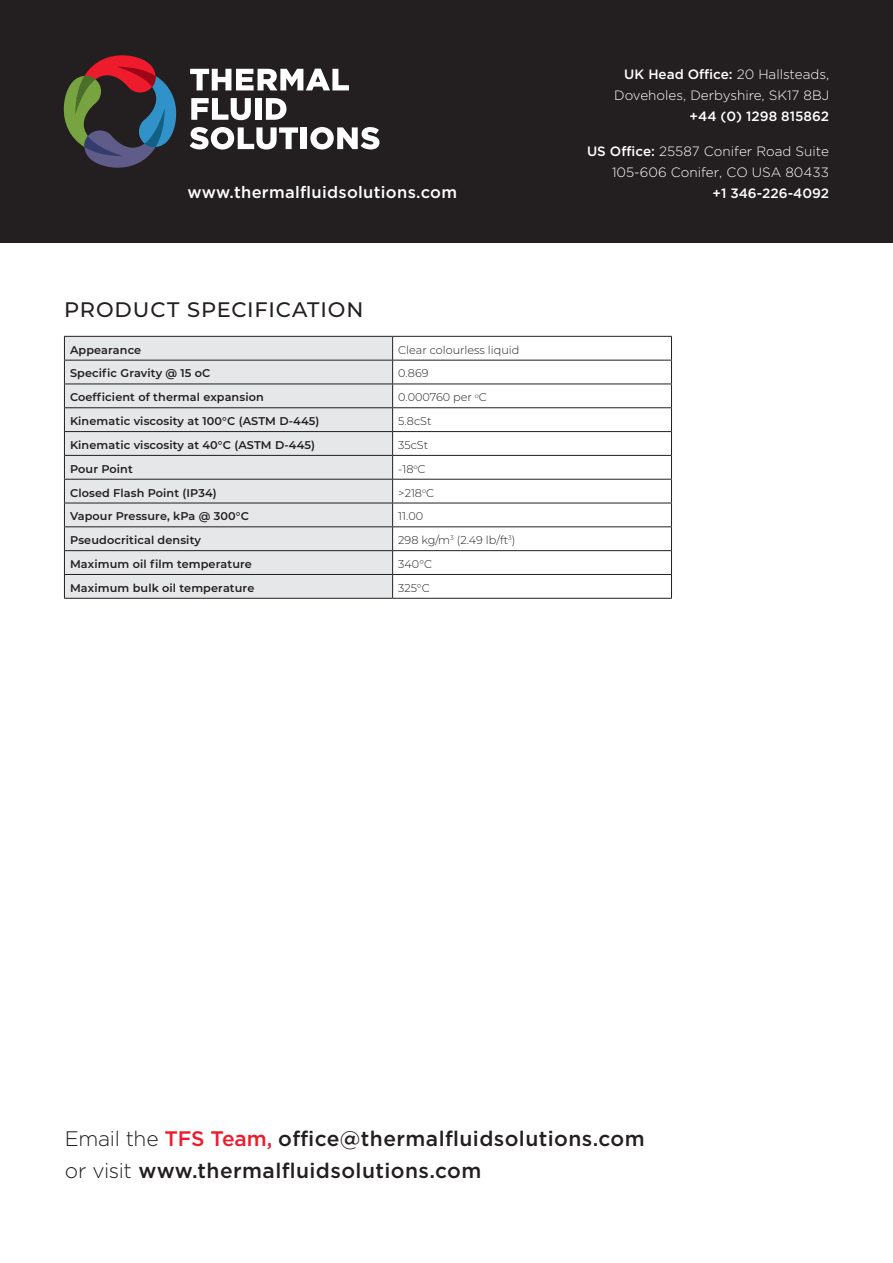
<style>
.page{position:relative;width:893px;height:1263px;background:#fff}
.page>*{position:absolute;margin:0;border:0;box-sizing:border-box;transform-origin:0 0}
.t1{font:500 21px/31.5px "Gotham";letter-spacing:.02em;color:#231f20}
.t2{font:500 21px "Montserrat";letter-spacing:.04em;color:#231f20}
.t3{font:500 16.5px "Gotham";letter-spacing:.02em;color:#fff}
.t4{font:300 13.5px/21px "Gotham";color:#fff;text-align:right}
.t5{font:500 13.5px "Gotham";color:#fff}
.t6{font:600 11.25px "Montserrat";letter-spacing:.01em;color:#231f20}
.t7{font:300 11.25px "Montserrat";color:#231f20}
.s1{font-weight:500}
.s2{font-weight:300}
.s3{color:#ee1b2d}
</style>
<div class="page">
<div style="left:65px;top:337px;width:327px;height:261px;background:#e6e7e9"></div>
<hr style="left:64px;top:336px;width:329px;height:1px;background:#231f20">
<hr style="left:393px;top:336px;width:279px;height:1px;background:#231f20">
<hr style="left:64px;top:360px;width:329px;height:1px;background:#231f20">
<hr style="left:393px;top:360px;width:279px;height:1px;background:#231f20">
<hr style="left:64px;top:384px;width:329px;height:1px;background:#231f20">
<hr style="left:393px;top:384px;width:279px;height:1px;background:#231f20">
<hr style="left:64px;top:407px;width:329px;height:1px;background:#231f20">
<hr style="left:393px;top:407px;width:279px;height:1px;background:#231f20">
<hr style="left:64px;top:431px;width:329px;height:1px;background:#231f20">
<hr style="left:393px;top:431px;width:279px;height:1px;background:#231f20">
<hr style="left:64px;top:455px;width:329px;height:1px;background:#231f20">
<hr style="left:393px;top:455px;width:279px;height:1px;background:#231f20">
<hr style="left:64px;top:479px;width:329px;height:1px;background:#231f20">
<hr style="left:393px;top:479px;width:279px;height:1px;background:#231f20">
<hr style="left:64px;top:503px;width:329px;height:1px;background:#231f20">
<hr style="left:393px;top:503px;width:279px;height:1px;background:#231f20">
<hr style="left:64px;top:526px;width:329px;height:1px;background:#231f20">
<hr style="left:393px;top:526px;width:279px;height:1px;background:#231f20">
<hr style="left:64px;top:550px;width:329px;height:1px;background:#231f20">
<hr style="left:393px;top:550px;width:279px;height:1px;background:#231f20">
<hr style="left:64px;top:574px;width:329px;height:1px;background:#231f20">
<svg style="left:64px;top:337px;width:1px;height:261px"></svg>
<hr style="left:393px;top:574px;width:279px;height:1px;background:#231f20">
<svg style="left:392px;top:337px;width:1px;height:261px"></svg>
<svg style="left:671px;top:337px;width:1px;height:261px"></svg>
<hr style="left:64px;top:598px;width:329px;height:1px;background:#231f20">
<hr style="left:393px;top:598px;width:279px;height:1px;background:#231f20">
<div style="left:0;top:0;width:893px;height:242px;background:#231f20"></div>
<svg style="left:63px;top:55px;width:316px;height:113px"></svg>
<p class="t3" style="left:188px;top:181px;width:271px">www.thermalfluidsolutions.com</p>
<p class="t2" style="left:64px;top:294px;width:301px">PRODUCT SPECIFICATION</p>
<p class="t6" style="left:70px;top:342px;width:73px">Appearance</p>
<p class="t7" style="left:398px;top:342px;width:123px">Clear colourless liquid</p>
<p class="t6" style="left:70px;top:365px;width:142px">Specific Gravity @ 15 oC</p>
<p class="t7" style="left:398px;top:366px;width:32px">0.869</p>
<p class="t6" style="left:70px;top:389px;width:195px">Coefficient of thermal expansion</p>
<p class="t7" style="left:398px;top:390px;width:90px">0.000760 per <sup>o</sup>C</p>
<p class="t6" style="left:70px;top:413px;width:251px">Kinematic viscosity at 100°C (ASTM D-445)</p>
<p class="t7" style="left:398px;top:413px;width:35px">5.8cSt</p>
<p class="t6" style="left:70px;top:437px;width:246px">Kinematic viscosity at 40°C (ASTM D-445)</p>
<p class="t7" style="left:398px;top:437px;width:32px">35cSt</p>
<p class="t6" style="left:70px;top:461px;width:64px">Pour Point</p>
<p class="t7" style="left:398px;top:461px;width:29px">-18<sup>o</sup>C</p>
<p class="t6" style="left:70px;top:485px;width:148px">Closed Flash Point (IP34)</p>
<p class="t7" style="left:398px;top:485px;width:37px">&gt;218<sup>o</sup>C</p>
<p class="t6" style="left:70px;top:508px;width:180px">Vapour Pressure, kPa @ 300°C</p>
<p class="t7" style="left:398px;top:509px;width:26px">11.00</p>
<p class="t6" style="left:70px;top:532px;width:132px">Pseudocritical density</p>
<p class="t7" style="left:398px;top:532px;width:119px">298 kg/m<sup>3</sup> (2.49 lb/ft<sup>3</sup>)</p>
<p class="t6" style="left:70px;top:556px;width:183px">Maximum oil film temperature</p>
<p class="t7" style="left:398px;top:556px;width:35px">340°C</p>
<p class="t6" style="left:70px;top:580px;width:186px">Maximum bulk oil temperature</p>
<p class="t7" style="left:398px;top:580px;width:33px">325°C</p>
<p class="t4" style="left:614px;top:63px;width:216px"><span class="s1">UK Head Office:</span> 20 Hallsteads,<br>Doveholes, Derbyshire, SK17 8BJ</p>
<p class="t5" style="left:690px;top:107px;width:141px">+44 (0) 1298 815862</p>
<p class="t4" style="left:587px;top:141px;width:243px"><span class="s1">US Office:</span> 25587 Conifer Road Suite<br>105-606 Conifer, CO USA 80433</p>
<p class="t5" style="left:712px;top:185px;width:118px">+1 346-226-4092</p>
<p class="t1" style="left:65px;top:1123px;width:581px"><span class="s2">Email the</span> <span class="s3">TFS Team,</span> office@thermalfluidsolutions.com <span class="s2">or visit</span> www.thermalfluidsolutions.com</p>
</div>
